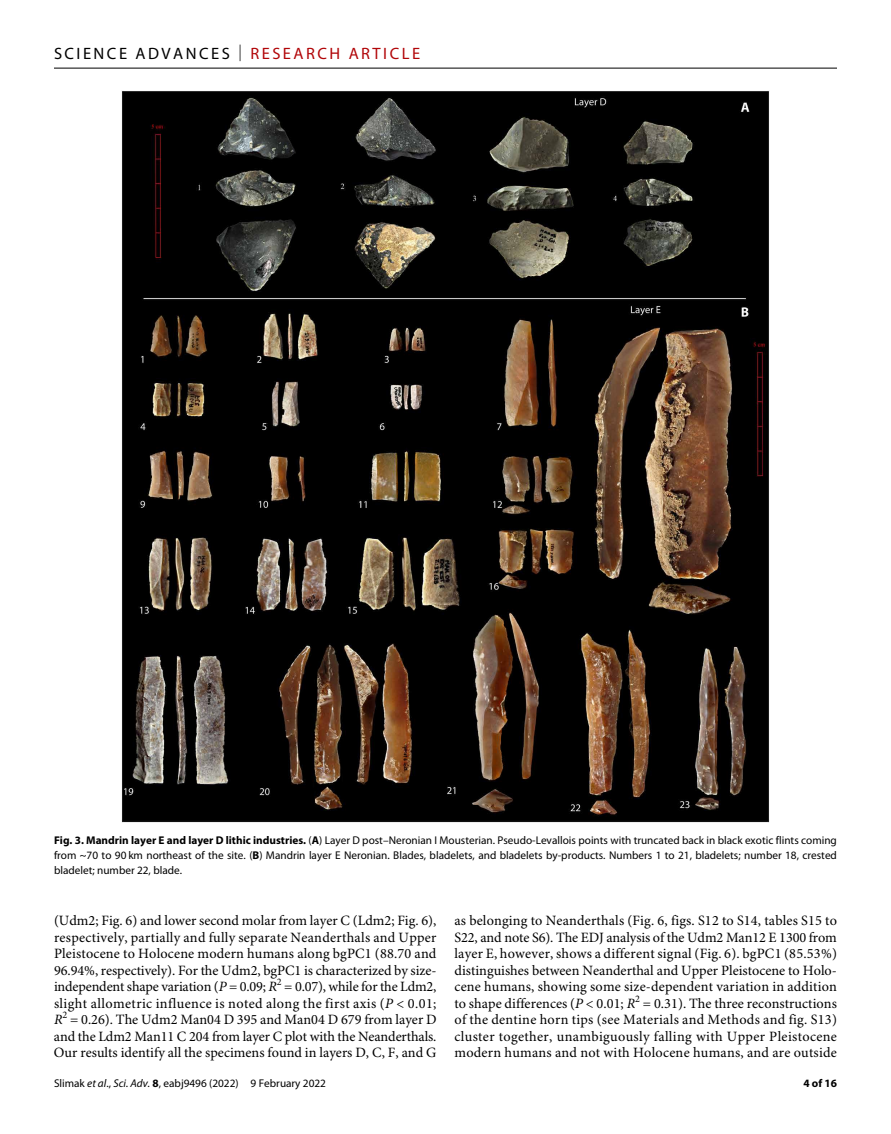
<style>
.page{position:relative;width:891px;height:1134px;background:#fff}
.page>*{position:absolute;margin:0;border:0;box-sizing:border-box;transform-origin:0 0}
.t1{font:16.5px "Myriad Pro";letter-spacing:.15em;color:#000}
.t2{font:14.25px/16.5px "Minion Pro";letter-spacing:.01em;color:#000;text-align:justify}
.t3{font:11.25px/15px "Myriad Pro";color:#000;text-align:justify}
.t4{font:700 11.25px "Myriad Pro";color:#000}
.s1{font-weight:300}
.s2{color:#b10508}
.s3{font-weight:700}
.s4{font-style:italic}
</style>
<div class="page">
<hr style="left:54px;top:68px;width:783px;height:1px;background:#000">
<img style="left:122px;top:91px;width:647px;height:731px">
<p class="t1" style="left:54px;top:40px;width:368px">SCIENCE ADVANCES <span class="s1">|</span> <span class="s2">RESEARCH ARTICLE</span></p>
<p class="t3" style="left:54px;top:832px;width:784px"><span class="s3">Fig. 3. Mandrin layer E and layer D lithic industries.</span> (<span class="s3">A</span>) Layer D post–Neronian I Mousterian. Pseudo-Levallois points with truncated back in black exotic flints coming from ~70 to 90 km northeast of the site. (<span class="s3">B</span>) Mandrin layer E Neronian. Blades, bladelets, and bladelets by-products. Numbers 1 to 21, bladelets; number 18, crested bladelet; number 22, blade.</p>
<p class="t2" style="left:54px;top:914px;width:384px">(Udm2; Fig. 6) and lower second molar from layer C (Ldm2; Fig. 6), respectively, partially and fully separate Neanderthals and Upper Pleistocene to Holocene modern humans along bgPC1 (88.70 and 96.94%, respectively). For the Udm2, bgPC1 is characterized by size&shy;independent shape variation (<span class="s4">P</span> = 0.09; <span class="s4">R</span><sup>2</sup> = 0.07), while for the Ldm2, slight allometric influence is noted along the first axis (<span class="s4">P</span> &lt; 0.01; <span class="s4">R</span><sup>2</sup> = 0.26). The Udm2 Man04 D 395 and Man04 D 679 from layer D and the Ldm2 Man11 C 204 from layer C plot with the Neanderthals.<br>Our results identify all the specimens found in layers D, C, F, and G</p>
<p class="t2" style="left:454px;top:914px;width:384px">as belonging to Neanderthals (Fig. 6, figs. S12 to S14, tables S15 to S22, and note S6). The EDJ analysis of the Udm2 Man12 E 1300 from layer E, however, shows a different signal (Fig. 6). bgPC1 (85.53%) distinguishes between Neanderthal and Upper Pleistocene to Holo&shy;cene humans, showing some size-dependent variation in addition to shape differences (<span class="s4">P</span> &lt; 0.01; <span class="s4">R</span><sup>2</sup> = 0.31). The three reconstructions of the dentine horn tips (see Materials and Methods and fig. S13) cluster together, unambiguously falling with Upper Pleistocene modern humans and not with Holocene humans, and are outside</p>
<p class="t3" style="left:54px;top:1076px;width:274px">Slimak <span class="s4">et al</span>., <span class="s4">Sci. Adv.</span> <span class="s3">8</span>, eabj9496 (2022) 9 February 2022</p>
<p class="t4" style="left:803px;top:1074px;width:35px">4 of 16</p>
</div>
